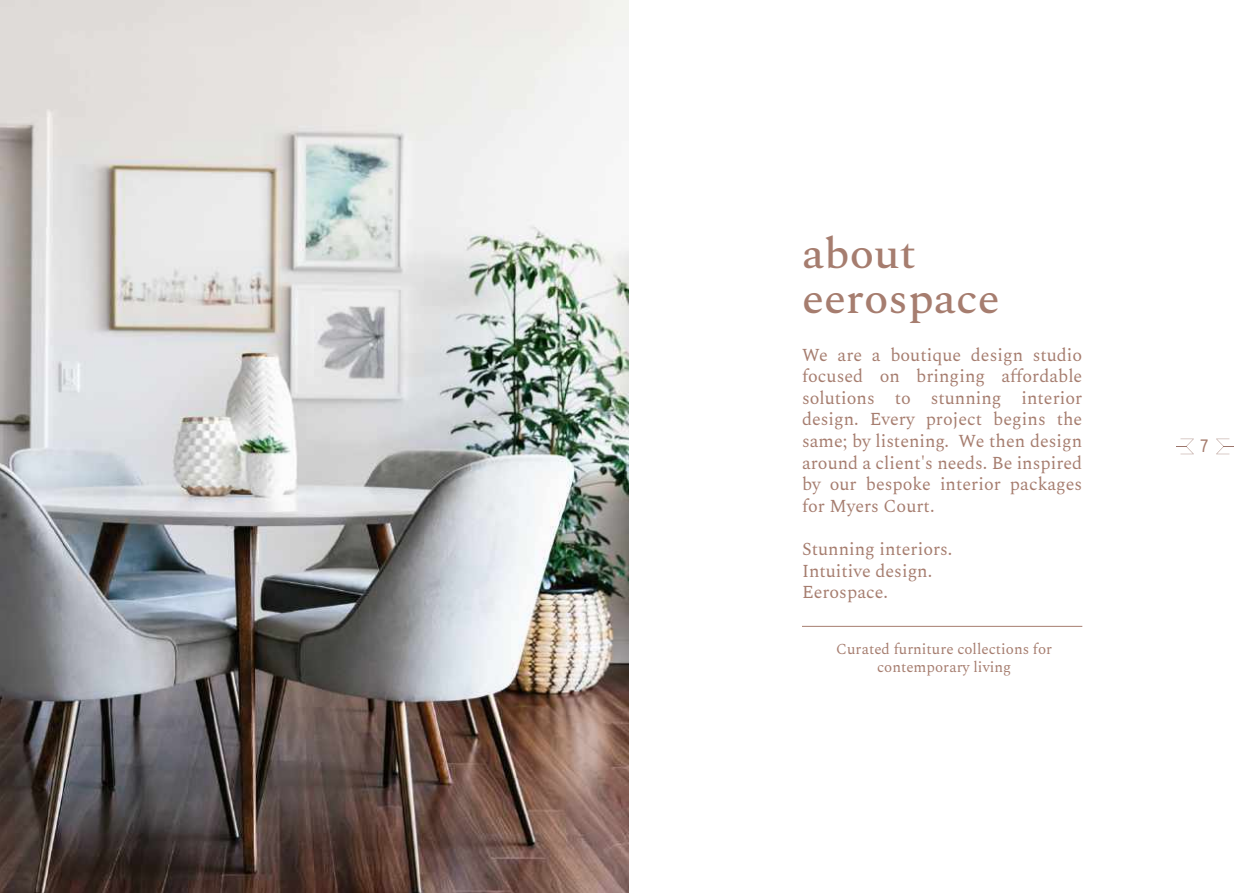
<style>
.page{position:relative;width:1259px;height:893px;background:#fff}
.page>*{position:absolute;margin:0;border:0;box-sizing:border-box;transform-origin:0 0}
.t1{font:500 42.75px/45px "Spectral";color:#a67d6f;scale:1.05 1}
.t2{font:18px/21.6px "Spectral";color:#a67d6f;text-align:justify}
.t3{font:18px "Haarlem Deco";color:#a67d6f}
.t4{font:15px/18px "Spectral";color:#a67d6f;text-align:center}
</style>
<div class="page">
<img style="left:0;top:0;width:629px;height:893px">
<svg style="left:1176px;top:439px;width:18px;height:15px"></svg>
<svg style="left:1216px;top:439px;width:18px;height:15px"></svg>
<hr style="left:802px;top:626px;width:280px;height:1px;background:#a67d6f">
<h1 class="t1" style="left:802px;top:228px;width:190px">about eerospace</h1>
<p class="t2" style="left:802px;top:342px;width:282px">We are a boutique design studio focused on bringing affordable solutions to stunning interior design. Every project begins the same; by listening. We then design around a client's needs. Be inspired by our bespoke interior packages for Myers Court.</p>
<p class="t2" style="left:802px;top:537px;width:152px;text-align:left">Stunning interiors.<br>Intuitive design.<br>Eerospace.</p>
<p class="t4" style="left:836px;top:639px;width:217px">Curated furniture collections for contemporary living</p>
<p class="t3" style="left:1200px;top:436px;width:10px">7</p>
</div>
